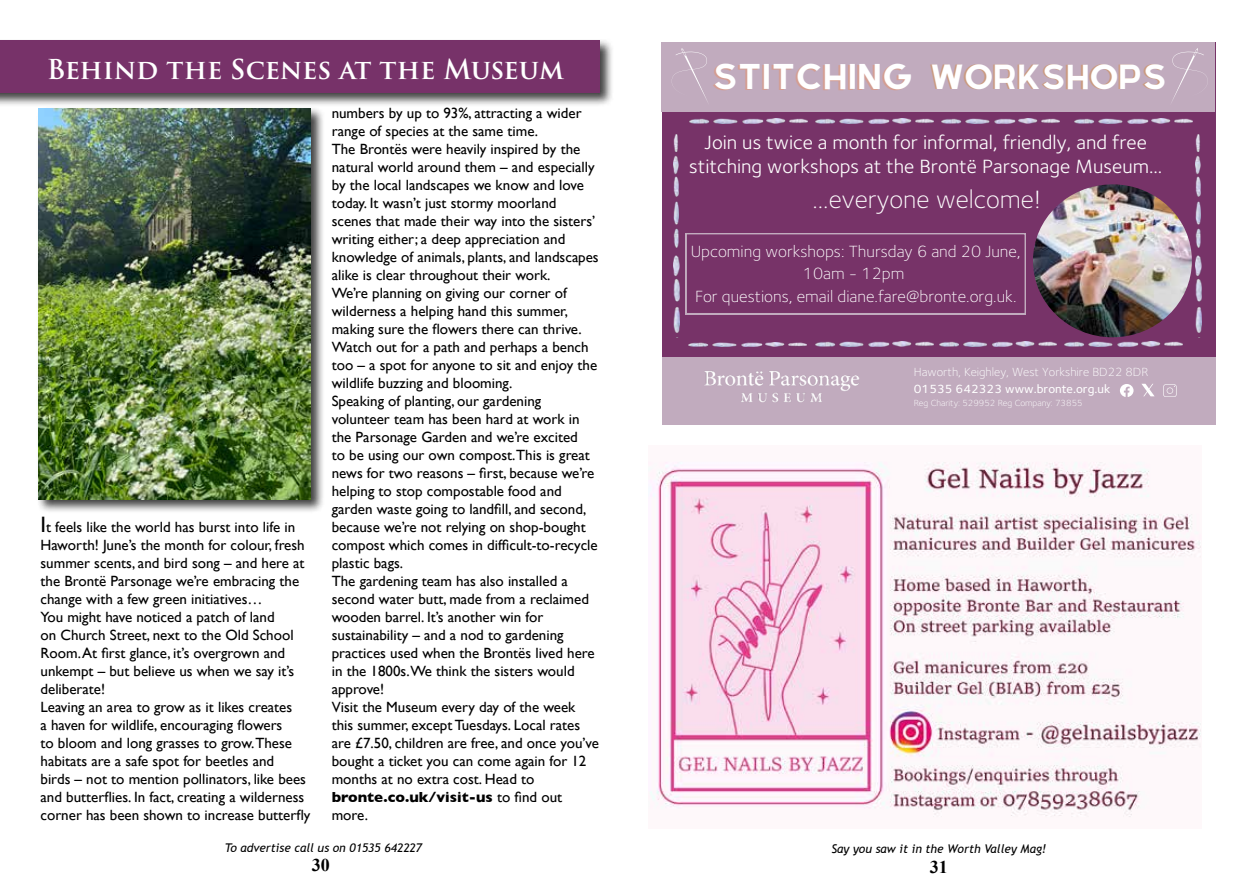
<style>
.page{position:relative;width:1259px;height:893px;background:#fff}
.page>*{position:absolute;margin:0;border:0;box-sizing:border-box;transform-origin:0 0}
.t1{font:31.35px "Alyssum Sans";color:#fff;scale:1.04 1}
.t2{font:600 26.7px "Trajan Pro 3";letter-spacing:-.01em;color:#fff}
.t3{font:300 25.95px "Foundry Sterling OT2";color:#fff;scale:1.04 1}
.t4{font:19.8px/24px "Foundry Sterling";color:#fff;text-align:center;scale:1.04 1}
.t5{font:700 18px "Times New Roman";color:#000}
.t6{font:300 16.8px/23px "Foundry Sterling OT2";color:#fff;text-align:center;scale:1.04 1}
.t7{font:14.85px/18px "Gill Sans";color:#000}
.t8{font:300 12.15px "Foundry Sterling OT2";color:#fff;scale:1.04 1}
.t9{font:500 12.15px "Foundry Sterling OT2";color:#fff;scale:1.04 1}
.t10{font:italic 12px "Trebuchet MS";color:#000}
.t11{font:300 9.15px "Foundry Sterling OT2";color:#fff;scale:1.04 1}
.s1{font-size:22.35px}
.s2{font-weight:700}
.s3{font-size:30.45px}
</style>
<div class="page">
<div style="left:662px;top:43px;width:553px;height:382px;background:#773368"></div>
<div style="left:662px;top:358px;width:553px;height:67px;background:#c1abbe"></div>
<img style="left:704px;top:371px;width:156px;height:32px">
<svg style="left:1120px;top:384px;width:13px;height:13px"></svg>
<svg style="left:1142px;top:384px;width:12px;height:12px"></svg>
<svg style="left:1163px;top:384px;width:13px;height:13px"></svg>
<div style="left:662px;top:43px;width:553px;height:69px;background:#c1abbe"></div>
<img style="left:690px;top:119px;width:118px;height:4px">
<img style="left:816px;top:119px;width:117px;height:4px">
<img style="left:941px;top:119px;width:118px;height:4px">
<img style="left:1074px;top:119px;width:118px;height:4px">
<img style="left:1195px;top:134px;width:5px;height:113px">
<img style="left:688px;top:342px;width:118px;height:5px">
<img style="left:673px;top:134px;width:5px;height:113px">
<img style="left:673px;top:255px;width:6px;height:78px">
<img style="left:1195px;top:255px;width:6px;height:78px">
<img style="left:1064px;top:342px;width:118px;height:4px">
<img style="left:939px;top:342px;width:118px;height:4px">
<img style="left:815px;top:342px;width:118px;height:4px">
<svg style="left:686px;top:233px;width:339px;height:81px"></svg>
<img style="left:1033px;top:184px;width:159px;height:153px">
<svg style="left:671px;top:48px;width:37px;height:54px"></svg>
<svg style="left:1172px;top:48px;width:35px;height:53px"></svg>
<img style="left:648px;top:462px;width:553px;height:355px">
<div style="left:0;top:38px;width:614px;height:69px;background:#000;opacity:.75"></div>
<div style="left:0;top:41px;width:600px;height:52px;background:#773269"></div>
<div style="left:36px;top:106px;width:289px;height:407px;background:#000;opacity:.75"></div>
<img style="left:38px;top:108px;width:272px;height:392px">
<h2 class="t2" style="left:47px;top:50px;width:518px">Behind the Scenes at the Museum</h2>
<p class="t7" style="left:40px;top:517px;width:271px"><span class="s1">I</span>t feels like the world has burst into life in Haworth! June’s the month for colour, fresh summer scents, and bird song – and here at the Brontë Parsonage we’re embracing the change with a few green initiatives…<br>You might have noticed a patch of land<br>on Church Street, next to the Old School Room. At first glance, it’s overgrown and unkempt – but believe us when we say it’s deliberate!<br>Leaving an area to grow as it likes creates<br>a haven for wildlife, encouraging flowers<br>to bloom and long grasses to grow.These habitats are a safe spot for beetles and<br>birds – not to mention pollinators, like bees and butterflies. In fact, creating a wilderness corner has been shown to increase butterfly</p>
<p class="t7" style="left:332px;top:104px;width:269px">numbers by up to 93%, attracting a wider range of species at the same time.<br>The Brontës were heavily inspired by the natural world around them – and especially by the local landscapes we know and love today. It wasn’t just stormy moorland scenes that made their way into the sisters’ writing either; a deep appreciation and knowledge of animals, plants, and landscapes alike is clear throughout their work.<br>We’re planning on giving our corner of wilderness a helping hand this summer, making sure the flowers there can thrive.<br>Watch out for a path and perhaps a bench too – a spot for anyone to sit and enjoy the wildlife buzzing and blooming.<br>Speaking of planting, our gardening volunteer team has been hard at work in the Parsonage Garden and we’re excited<br>to be using our own compost.This is great news for two reasons – first, because we’re helping to stop compostable food and garden waste going to landfill, and second, because we’re not relying on shop-bought compost which comes in difficult-to-recycle plastic bags.<br>The gardening team has also installed a second water butt, made from a reclaimed wooden barrel. It’s another win for sustainability – and a nod to gardening practices used when the Brontës lived here in the 1800s.We think the sisters would approve!<br>Visit the Museum every day of the week this summer, except Tuesdays. Local rates are £7.50, children are free, and once you’ve bought a ticket you can come again for 12 months at no extra cost. Head to <span class="s2">bronte.co.uk/visit-us</span> to find out more.</p>
<h1 class="t1" style="left:713px;top:54px;width:438px">STITCHING <span class="s3">WORKSHOPS</span></h1>
<h3 class="t4" style="left:689px;top:131px;width:456px">Join us twice a month for informal, friendly, and free stitching workshops at the Brontë Parsonage Museum...</h3>
<h3 class="t3" style="left:812px;top:181px;width:221px">...everyone welcome!</h3>
<p class="t6" style="left:691px;top:238px;width:319px">Upcoming workshops: Thursday 6 and 20 June,<br>10am - 12pm<br>For questions, email diane.fare@bronte.org.uk.</p>
<p class="t8" style="left:914px;top:364px;width:227px">Haworth, Keighley, West Yorkshire BD22 8DR</p>
<p class="t9" style="left:914px;top:380px;width:190px">01535 642323 www.bronte.org.uk</p>
<p class="t11" style="left:914px;top:397px;width:164px">Reg Charity: 529952 Reg Company: 73855</p>
<p class="t10" style="left:225px;top:841px;width:199px">To advertise call us on 01535 642227</p>
<p class="t10" style="left:831px;top:841px;width:216px">Say you saw it in the Worth Valley Mag!</p>
<p class="t5" style="left:930px;top:854px;width:19px">31</p>
<p class="t5" style="left:312px;top:852px;width:19px">30</p>
</div>
